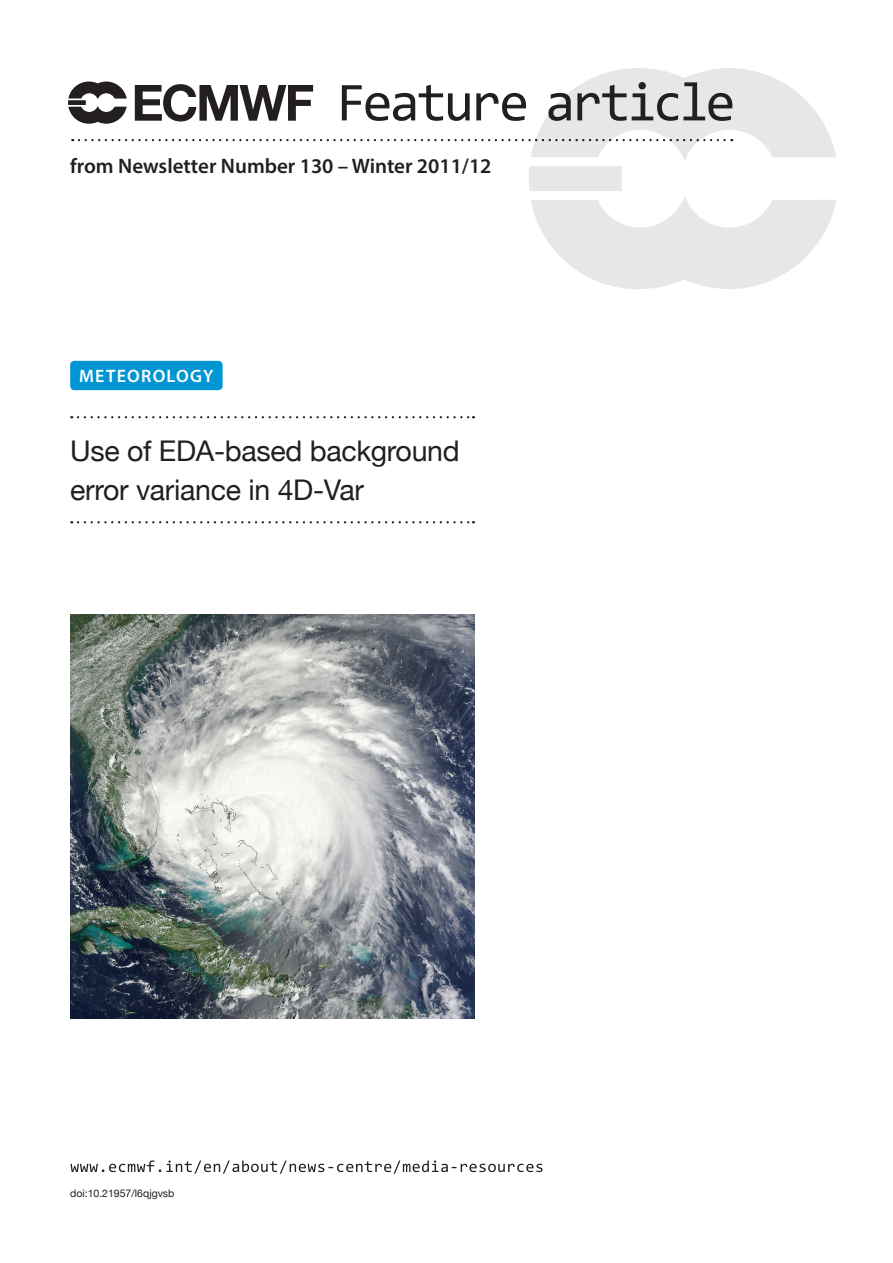
<style>
.page{position:relative;width:893px;height:1263px;background:#fff}
.page>*{position:absolute;margin:0;border:0;box-sizing:border-box;transform-origin:0 0}
.t1{font:28.5px/39px "Helvetica Neue";letter-spacing:-.01em;color:#231f20}
.t2{font:600 21px "Myriad Pro";color:#231f20}
.t3{font:600 18px "Myriad Pro";letter-spacing:.07em;color:#fff}
.t4{font:10.5px "Helvetica Neue";color:#231f20}
</style>
<div class="page">
<img style="left:70px;top:614px;width:404px;height:404px">
<svg style="left:68px;top:68px;width:768px;height:221px"></svg>
<svg style="left:78px;top:416px;width:396px;height:2px"></svg>
<svg style="left:78px;top:521px;width:396px;height:2px"></svg>
<div style="left:70px;top:361px;width:153px;height:29px;background:#0096d3;border-radius:4px"></div>
<svg style="left:70px;top:1160px;width:473px;height:14px"></svg>
<p class="t2" style="left:70px;top:153px;width:423px">from Newsletter Number 130 – Winter 2011/12</p>
<p class="t3" style="left:79px;top:365px;width:136px">METEOROLOGY</p>
<p class="t1" style="left:70px;top:433px;width:391px">Use of EDA-based background error variance in 4D-Var</p>
<p class="t4" style="left:70px;top:1186px;width:106px">doi:10.21957/l6qjgvsb</p>
</div>
